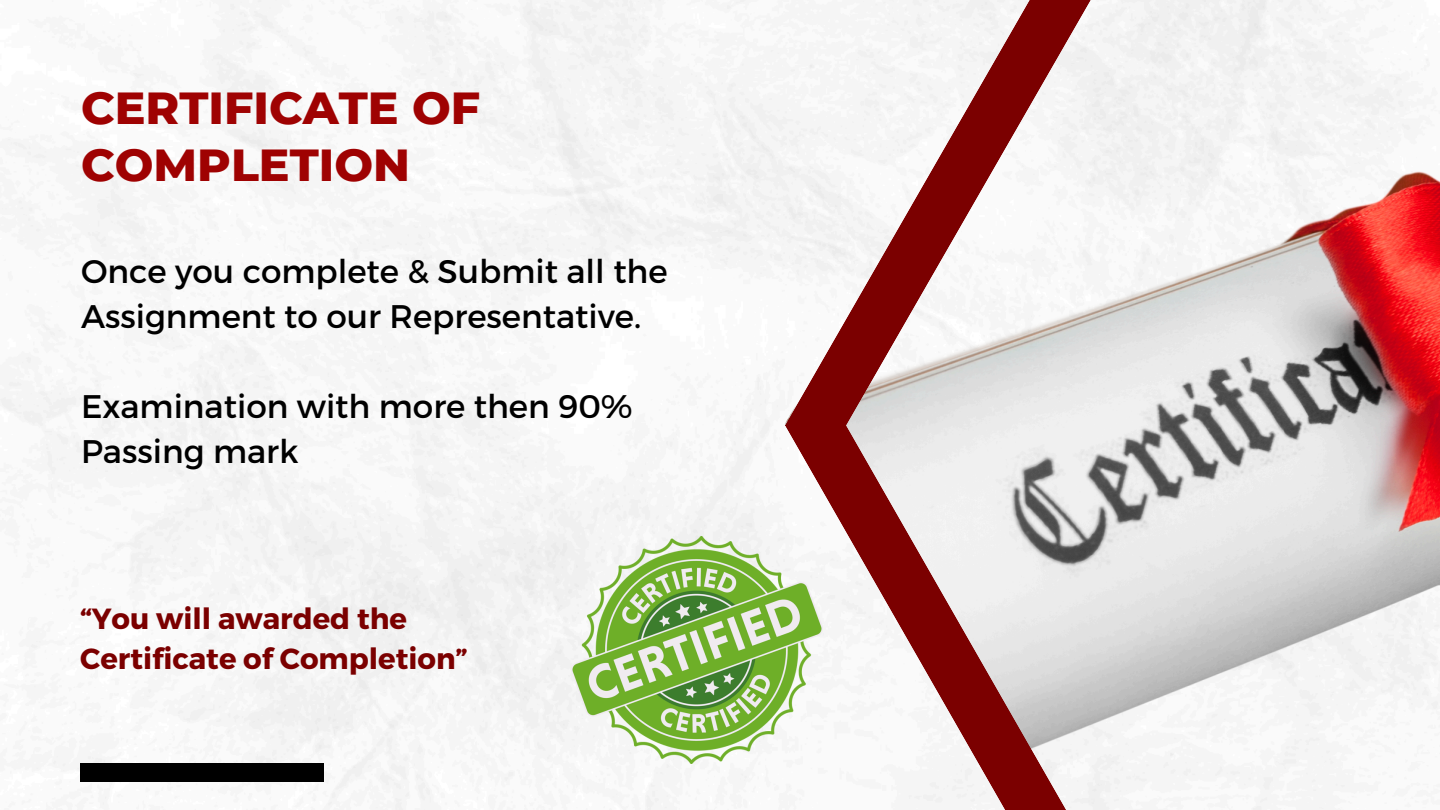
<style>
.page{position:relative;width:1440px;height:810px;background:#fff}
.page>*{position:absolute;margin:0;border:0;box-sizing:border-box;transform-origin:0 0}
.t1{font:800 45.8px/57px "Montserrat";color:#9f0202}
.t2{font:32.7px/45px "Montserrat";color:#000}
.t3{font:700 29.1px/40.5px "Montserrat";color:#7b0000}
</style>
<div class="page">
<div style="left:0;top:0;width:785px;height:810px;background:#f6f6f6"></div>
<img style="left:1118px;top:0;width:322px;height:810px">
<svg style="left:789px;top:400px;width:343px;height:410px"></svg>
<svg style="left:785px;top:0;width:333px;height:452px;fill:#f5f5f5"></svg>
<div style="left:80px;top:764px;width:243px;height:18px;background:#000"></div>
<img style="left:572px;top:537px;width:250px;height:227px">
<h2 class="t1" style="left:81px;top:79px;width:401px">CERTIFICATE OF<br>COMPLETION</h2>
<h1 class="t2" style="left:81px;top:247px;width:588px">Once you complete &amp; Submit all the<br>Assignment to our Representative.</h1>
<h2 class="t2" style="left:81px;top:382px;width:553px">Examination with more then 90%<br>Passing mark</h2>
<p class="t3" style="left:80px;top:597px;width:389px">“You will awarded the<br>Certificate of Completion”</p>
</div>
